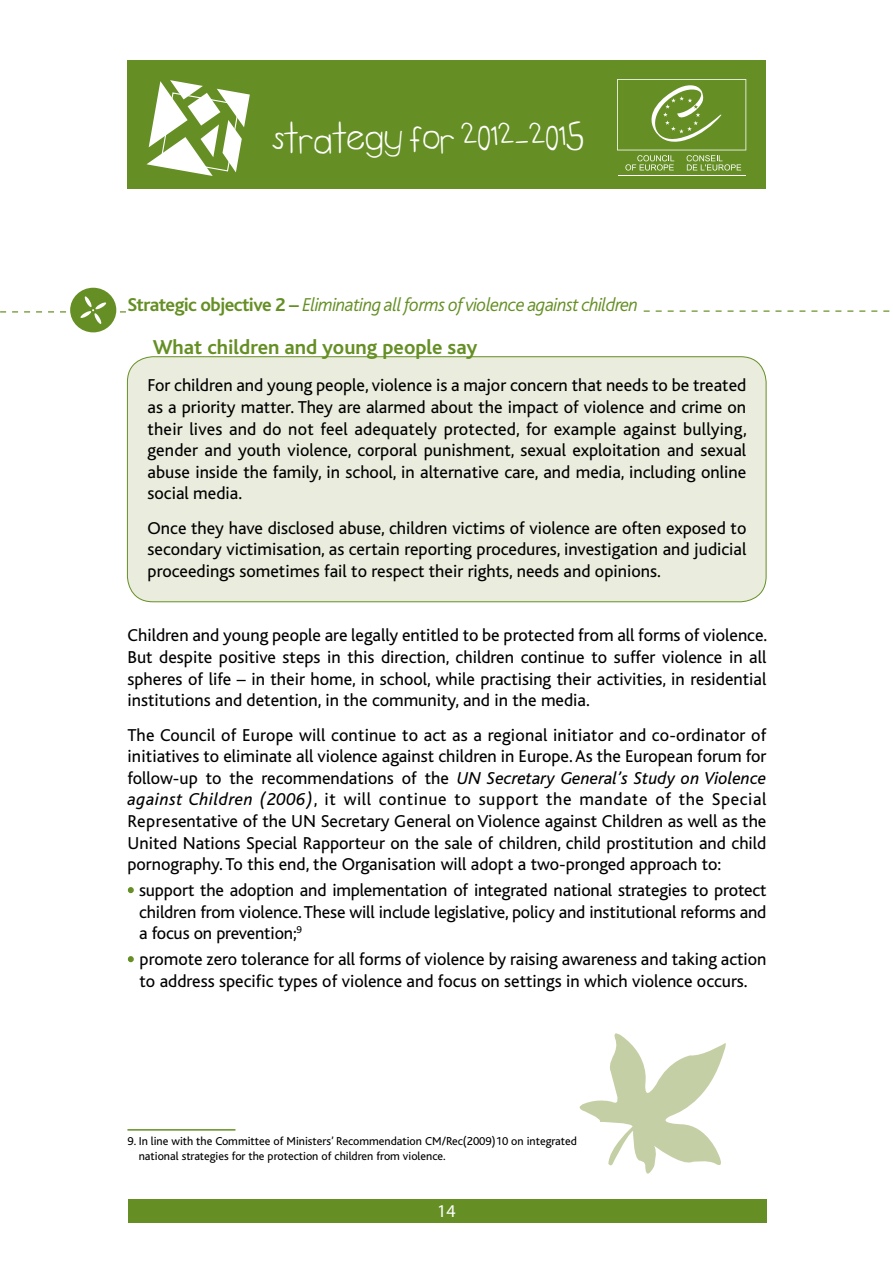
<style>
.page{position:relative;width:893px;height:1263px;background:#fff}
.page>*{position:absolute;margin:0;border:0;box-sizing:border-box;transform-origin:0 0}
.t1{font:37.5px "tweed.2";color:#fff}
.t2{font:700 21px "Bliss";color:#658f24}
.t3{font:italic 300 19.5px "Bliss";letter-spacing:-.03em;color:#658f24}
.t4{font:18px/21.6px "Bliss";color:#000;text-align:justify}
.t5{font:18px "Myriad Pro";color:#fff}
.t6{font:12px/15px "Bliss";color:#000}
.s1{font-weight:700;font-style:normal}
.s2{font-style:italic}
.s3{font-size:21.9px;color:#658f24}
</style>
<div class="page">
<div style="left:128px;top:1199px;width:638px;height:23px;background:#658f24"></div>
<div style="left:127px;top:60px;width:639px;height:129px;background:#658f24"></div>
<svg style="left:146px;top:80px;width:104px;height:96px"></svg>
<hr style="left:618px;top:175px;width:127px;height:1px;background:#fff">
<svg style="left:617px;top:79px;width:129px;height:92px"></svg>
<div style="left:127px;top:357px;width:639px;height:245px;background:#eaeddd;border-radius:26px"></div>
<div style="left:127px;top:356px;width:639px;height:246px;border:1px solid #658f24;border-radius:26px"></div>
<svg style="left:644px;top:310px;width:246px;height:2px"></svg>
<svg style="left:128px;top:887px;width:6px;height:6px"></svg>
<svg style="left:128px;top:956px;width:6px;height:6px"></svg>
<hr style="left:127px;top:1129px;width:108px;height:1px;background:#658f24">
<svg style="left:579px;top:1033px;width:147px;height:141px"></svg>
<div style="left:70px;top:288px;width:46px;height:44px;background:#658f24;border-radius:50%"></div>
<svg style="left:0;top:296px;width:126px;height:28px"></svg>
<h1 class="t1" style="left:272px;top:119px;width:313px">strategy for 2012-2015</h1>
<p class="t3" style="left:127px;top:295px;width:512px"><span class="s1">Strategic objective 2 –</span> Eliminating all forms of violence against children</p>
<p class="t2" style="left:153px;top:336px;width:326px">What children and young people say</p>
<p class="t4" style="left:148px;top:375px;width:601px">For children and young people, violence is a major concern that needs to be treated as a priority matter. They are alarmed about the impact of violence and crime on their lives and do not feel adequately protected, for example against bullying, gender and youth violence, corporal punishment, sexual exploitation and sexual abuse inside the family, in school, in alternative care, and media, including online social media.</p>
<p class="t4" style="left:148px;top:517px;width:600px">Once they have disclosed abuse, children victims of violence are often exposed to secondary victimisation, as certain reporting procedures, investigation and judicial proceedings sometimes fail to respect their rights, needs and opinions.</p>
<p class="t4" style="left:127px;top:625px;width:641px">Children and young people are legally entitled to be protected from all forms of violence.<br>But despite positive steps in this direction, children continue to suffer violence in all spheres of life – in their home, in school, while practising their activities, in residential institutions and detention, in the community, and in the media.</p>
<p class="t4" style="left:127px;top:724px;width:641px">The Council of Europe will continue to act as a regional initiator and co-ordinator of initiatives to eliminate all violence against children in Europe. As the European forum for follow-up to the recommendations of the <span class="s2">UN Secretary General’s Study on Violence against Children (2006)</span>, it will continue to support the mandate of the Special Representative of the UN Secretary General on Violence against Children as well as the United Nations Special Rapporteur on the sale of children, child prostitution and child pornography. To this end, the Organisation will adopt a two-pronged approach to:</p>
<p class="t4" style="left:139px;top:880px;width:629px;text-indent:-12px"><span class="s3">•</span> support the adoption and implementation of integrated national strategies to protect children from violence. These will include legislative, policy and institutional reforms and a focus on prevention;<sup>9</sup></p>
<p class="t4" style="left:127px;top:949px;width:641px;text-align:center"><span class="s3">•</span> promote zero tolerance for all forms of violence by raising awareness and taking action to address specific types of violence and focus on settings in which violence occurs.</p>
<p class="t6" style="left:139px;top:1134px;width:440px;text-indent:-11px">9. In line with the Committee of Ministers’ Recommendation CM/Rec(2009)10 on integrated national strategies for the protection of children from violence.</p>
<p class="t5" style="left:437px;top:1200px;width:20px">14</p>
</div>
